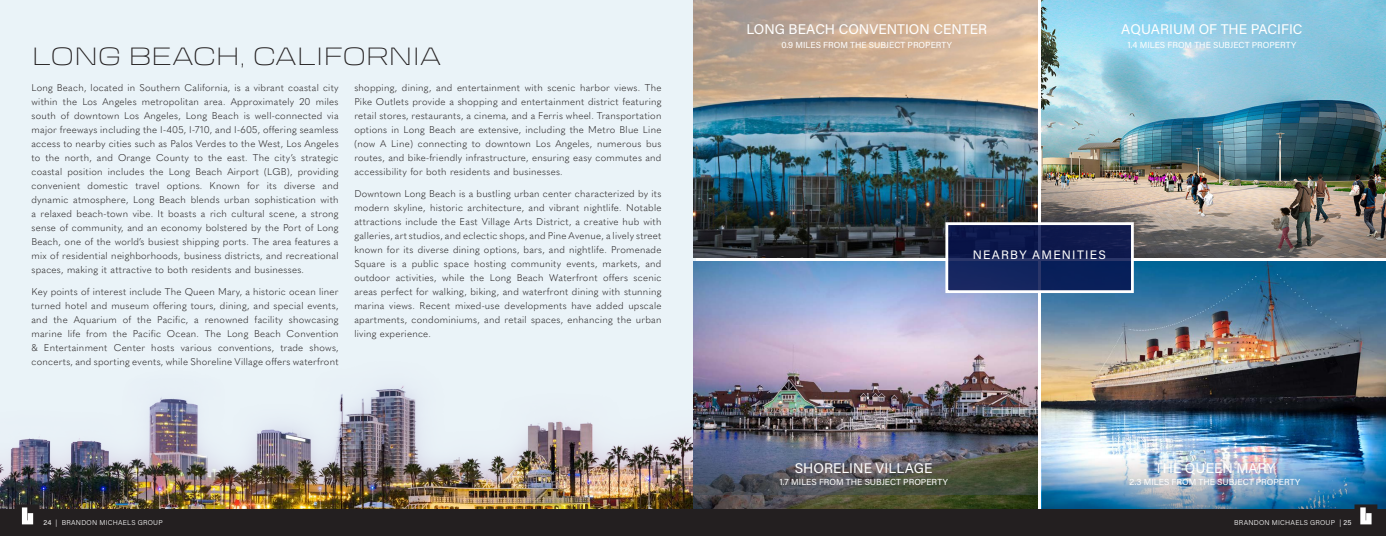
<style>
.page{position:relative;width:1386px;height:536px;background:#fff}
.page>*{position:absolute;margin:0;border:0;box-sizing:border-box;transform-origin:0 0}
.body_text{font:100 expanded 24.5px "Transducer";color:#231f20}
.t1{font:14px "Acumin Pro";color:#fff}
.t2{font:12.25px "Acumin Pro";letter-spacing:.105em;color:#fff}
.Body{font:300 9.62px/14px "Quasimoda";letter-spacing:.025em;color:#231f20;text-align:justify}
.t3{font:8.75px "Acumin Pro";color:#fff}
.t4{font:300 7px "Acumin Pro";letter-spacing:.035em;color:#fff}
.s1{font-weight:400}
</style>
<div class="page">
<div style="left:0;top:0;width:696px;height:536px;background:#eaf3f8"></div>
<img style="left:0;top:385px;width:693px;height:124px">
<img style="left:693px;top:261px;width:345px;height:248px">
<svg style="left:693px;top:446px;width:345px;height:49px;background:#555a5f"></svg>
<img style="left:1041px;top:0;width:345px;height:257px">
<img style="left:1041px;top:261px;width:345px;height:248px">
<img style="left:693px;top:0;width:345px;height:257px">
<img style="left:1042px;top:451px;width:344px;height:58px">
<svg style="left:949px;top:226px;width:181px;height:63px;background:#0f1e54"></svg>
<div style="left:945px;top:222px;width:189px;height:71px;border:3px solid #fff"></div>
<div style="left:0;top:509px;width:1386px;height:27px;background:#231f20"></div>
<svg style="left:1354px;top:504px;width:23px;height:21px"></svg>
<svg style="left:16px;top:504px;width:23px;height:21px"></svg>
<p class="body_text" style="left:32px;top:41px;width:411px">LONG BEACH, CALIFORNIA</p>
<p class="Body" style="left:32px;top:80px;width:309px">Long Beach, located in Southern California, is a vibrant coastal city within the Los Angeles metropolitan area. Approximately 20 miles south of downtown Los Angeles, Long Beach is well-connected via major freeways including the I-405, I-710, and I-605, offering seamless access to nearby cities such as Palos Verdes to the West, Los Angeles to the north, and Orange County to the east. The city’s strategic coastal position includes the Long Beach Airport (LGB), providing convenient domestic travel options. Known for its diverse and dynamic atmosphere, Long Beach blends urban sophistication with a relaxed beach-town vibe. It boasts a rich cultural scene, a strong sense of community, and an economy bolstered by the Port of Long Beach, one of the world’s busiest shipping ports. The area features a mix of residential neighborhoods, business districts, and recreational spaces, making it attractive to both residents and businesses.</p>
<p class="Body" style="left:32px;top:284px;width:309px">Key points of interest include The Queen Mary, a historic ocean liner turned hotel and museum offering tours, dining, and special events, and the Aquarium of the Pacific, a renowned facility showcasing marine life from the Pacific Ocean. The Long Beach Convention &amp; Entertainment Center hosts various conventions, trade shows, concerts, and sporting events, while Shoreline Village offers waterfront</p>
<p class="Body" style="left:354px;top:80px;width:309px">shopping, dining, and entertainment with scenic harbor views. The Pike Outlets provide a shopping and entertainment district featuring retail stores, restaurants, a cinema, and a Ferris wheel. Transportation options in Long Beach are extensive, including the Metro Blue Line (now A Line) connecting to downtown Los Angeles, numerous bus routes, and bike-friendly infrastructure, ensuring easy commutes and accessibility for both residents and businesses.</p>
<p class="Body" style="left:354px;top:186px;width:309px">Downtown Long Beach is a bustling urban center characterized by its modern skyline, historic architecture, and vibrant nightlife. Notable attractions include the East Village Arts District, a creative hub with galleries, art studios, and eclectic shops, and Pine Avenue, a lively street known for its diverse dining options, bars, and nightlife. Promenade Square is a public space hosting community events, markets, and outdoor activities, while the Long Beach Waterfront offers scenic areas perfect for walking, biking, and waterfront dining with stunning marina views. Recent mixed-use developments have added upscale apartments, condominiums, and retail spaces, enhancing the urban living experience.</p>
<p class="t1" style="left:746px;top:20px;width:242px">LONG BEACH CONVENTION CENTER</p>
<p class="t3" style="left:781px;top:39px;width:172px">0.9 MILES FROM THE SUBJECT PROPERTY</p>
<p class="t1" style="left:1121px;top:20px;width:183px">AQUARIUM OF THE PACIFIC</p>
<p class="t3" style="left:1127px;top:39px;width:170px">1.4 MILES FROM THE SUBJECT PROPERTY</p>
<p class="t2" style="left:973px;top:246px;width:135px">NEARBY AMENITIES</p>
<p class="t1" style="left:795px;top:458px;width:139px">SHORELINE VILLAGE</p>
<p class="t3" style="left:779px;top:476px;width:170px">1.7 MILES FROM THE SUBJECT PROPERTY</p>
<p class="t1" style="left:1155px;top:458px;width:122px">THE QUEEN MARY</p>
<p class="t3" style="left:1130px;top:476px;width:172px">2.3 MILES FROM THE SUBJECT PROPERTY</p>
<p class="t4" style="left:43px;top:517px;width:121px"><span class="s1">24</span> | BRANDON MICHAELS GROUP</p>
<p class="t4" style="left:1234px;top:517px;width:119px">BRANDON MICHAELS GROUP | <span class="s1">25</span></p>
</div>
